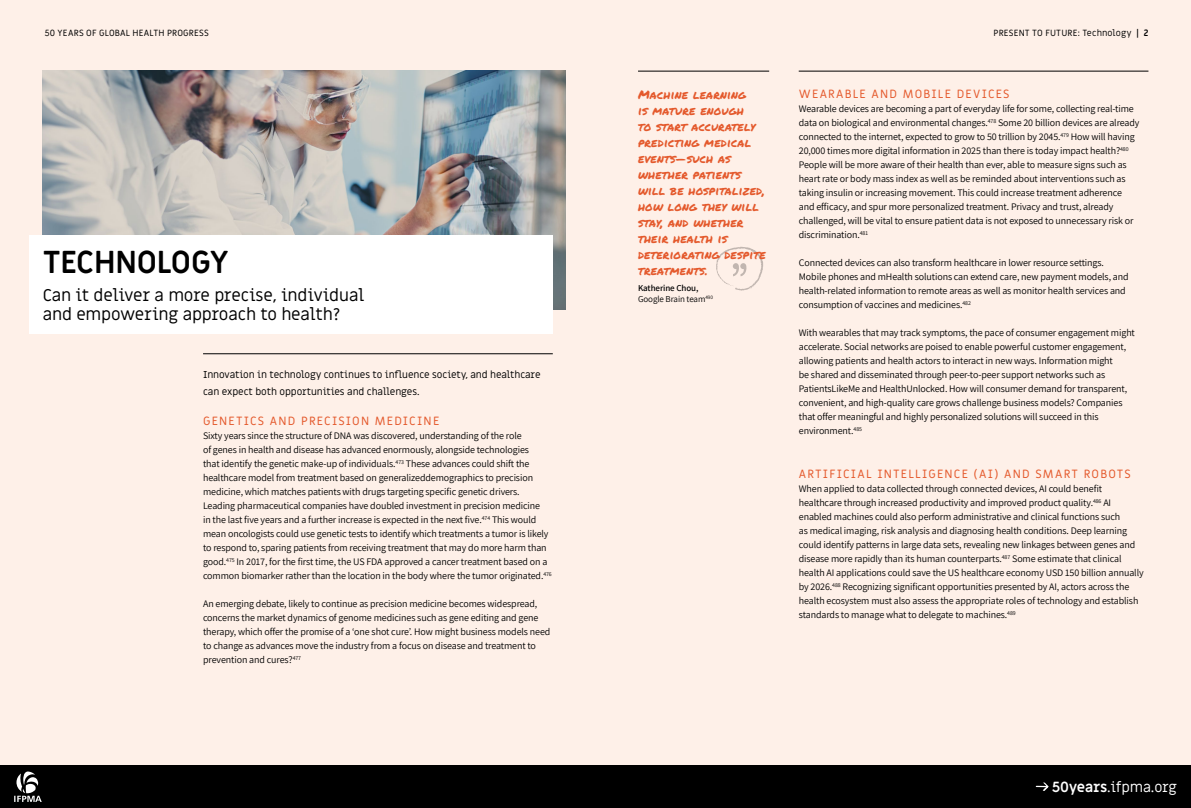
<style>
.page{position:relative;width:1191px;height:808px;background:#fff}
.page>*{position:absolute;margin:0;border:0;box-sizing:border-box;transform-origin:0 0}
.t1{font:700 31px "Miriam Libre";letter-spacing:-.01em;color:#000}
.t2{font:17px/19px "Miriam Libre";letter-spacing:-.01em;color:#000}
.t3{font:14.4px "Miriam Libre";letter-spacing:-.015em;color:#fff}
.t4{font:12px/16px "Permanent Marker";letter-spacing:.02em;color:#e4592c}
.t5{font:12px "Miriam Libre";letter-spacing:.1em;color:#e4592c}
.t6{font:10px/14px "Assistant";letter-spacing:-.01em;color:#000}
.t7{font:10px/17px "Miriam Libre";letter-spacing:-.01em;color:#000}
.t8{font:9px "Miriam Libre";letter-spacing:.015em;color:#000}
.t9{font:9px/11px "Assistant";letter-spacing:-.01em;color:#000}
.s1{font-weight:600}
.s2{font-weight:700}
</style>
<div class="page">
<div style="left:0;top:765px;width:1191px;height:43px;background:#000"></div>
<svg style="left:14px;top:771px;width:28px;height:31px"></svg>
<svg style="left:1035px;top:782px;width:13px;height:9px"></svg>
<div style="left:0;top:0;width:1191px;height:765px;background:#fef0e8"></div>
<img style="left:42px;top:71px;width:524px;height:239px">
<div style="left:30px;top:235px;width:523px;height:98px;background:#fff"></div>
<hr style="left:203px;top:353px;width:350px;height:1px;background:#000">
<hr style="left:798px;top:71px;width:350px;height:1px;background:#000">
<hr style="left:638px;top:71px;width:131px;height:1px;background:#000">
<svg style="left:716px;top:247px;width:47px;height:44px"></svg>
<p class="t8" style="left:45px;top:28px;width:165px">50 YEARS OF GLOBAL HEALTH PROGRESS</p>
<h1 class="t1" style="left:43px;top:243px;width:188px">TECHNOLOGY</h1>
<h2 class="t2" style="left:43px;top:286px;width:323px">Can it deliver a more precise, individual and empowering approach to health?</h2>
<p class="t7" style="left:203px;top:366px;width:339px">Innovation in technology continues to influence society, and healthcare can expect both opportunities and challenges.</p>
<p class="t5" style="left:203px;top:414px;width:238px">GENETICS AND PRECISION MEDICINE</p>
<p class="t6" style="left:203px;top:428px;width:350px">Sixty years since the structure of DNA was discovered, understanding of the role<br>of genes in health and disease has advanced enormously, alongside technologies<br>that identify the genetic make-up of individuals.<sup>473</sup> These advances could shift the healthcare model from treatment based on generalizeddemographics to precision medicine, which matches patients with drugs targeting specific genetic drivers.<br>Leading pharmaceutical companies have doubled investment in precision medicine<br>in the last five years and a further increase is expected in the next five.<sup>474</sup> This would mean oncologists could use genetic tests to identify which treatments a tumor is likely to respond to, sparing patients from receiving treatment that may do more harm than good.<sup>475</sup> In 2017, for the first time, the US FDA approved a cancer treatment based on a common biomarker rather than the location in the body where the tumor originated.<sup>476</sup></p>
<p class="t6" style="left:203px;top:596px;width:349px">An emerging debate, likely to continue as precision medicine becomes widespread, concerns the market dynamics of genome medicines such as gene editing and gene therapy, which offer the promise of a ‘one shot cure’. How might business models need to change as advances move the industry from a focus on disease and treatment to prevention and cures?<sup>477</sup></p>
<p class="t4" style="left:638px;top:87px;width:129px">Machine learning<br>is mature enough<br>to start accurately predicting medical events—such as whether patients will be hospitalized, how long they will stay, and whether their health is deteriorating despite treatments.</p>
<p class="t9" style="left:638px;top:283px;width:76px"><span class="s1">Katherine Chou,<br></span>Google Brain team<sup>490</sup></p>
<p class="t8" style="left:993px;top:28px;width:156px">PRESENT TO FUTURE: Technology <span class="s2">| 2</span></p>
<p class="t5" style="left:799px;top:87px;width:212px">WEARABLE AND MOBILE DEVICES</p>
<p class="t6" style="left:799px;top:101px;width:342px">Wearable devices are becoming a part of everyday life for some, collecting real-time data on biological and environmental changes.<sup>478</sup> Some 20 billion devices are already connected to the internet, expected to grow to 50 trillion by 2045.<sup>479</sup> How will having 20,000 times more digital information in 2025 than there is today impact health?<sup>480<br></sup>People will be more aware of their health than ever, able to measure signs such as heart rate or body mass index as well as be reminded about interventions such as taking insulin or increasing movement. This could increase treatment adherence and efficacy, and spur more personalized treatment. Privacy and trust, already challenged, will be vital to ensure patient data is not exposed to unnecessary risk or discrimination.<sup>481</sup></p>
<p class="t6" style="left:799px;top:255px;width:331px">Connected devices can also transform healthcare in lower resource settings.<br>Mobile phones and mHealth solutions can extend care, new payment models, and health-related information to remote areas as well as monitor health services and consumption of vaccines and medicines.<sup>482</sup></p>
<p class="t6" style="left:799px;top:325px;width:337px">With wearables that may track symptoms, the pace of consumer engagement might accelerate. Social networks are poised to enable powerful customer engagement, allowing patients and health actors to interact in new ways. Information might<br>be shared and disseminated through peer-to-peer support networks such as PatientsLikeMe and HealthUnlocked. How will consumer demand for transparent, convenient, and high-quality care grows challenge business models? Companies that offer meaningful and highly personalized solutions will succeed in this environment.<sup>485</sup></p>
<p class="t5" style="left:799px;top:467px;width:333px">ARTIFICIAL INTELLIGENCE (AI) AND SMART ROBOTS</p>
<p class="t6" style="left:799px;top:481px;width:346px">When applied to data collected through connected devices, AI could benefit healthcare through increased productivity and improved product quality.<sup>486</sup> AI enabled machines could also perform administrative and clinical functions such<br>as medical imaging, risk analysis and diagnosing health conditions. Deep learning could identify patterns in large data sets, revealing new linkages between genes and disease more rapidly than its human counterparts.<sup>487</sup> Some estimate that clinical health AI applications could save the US healthcare economy USD 150 billion annually by 2026.<sup>488</sup> Recognizing significant opportunities presented by AI, actors across the health ecosystem must also assess the appropriate roles of technology and establish standards to manage what to delegate to machines.<sup>489</sup></p>
<h3 class="t3" style="left:1052px;top:778px;width:126px"><span class="s2">50years</span>.ifpma.org</h3>
</div>
